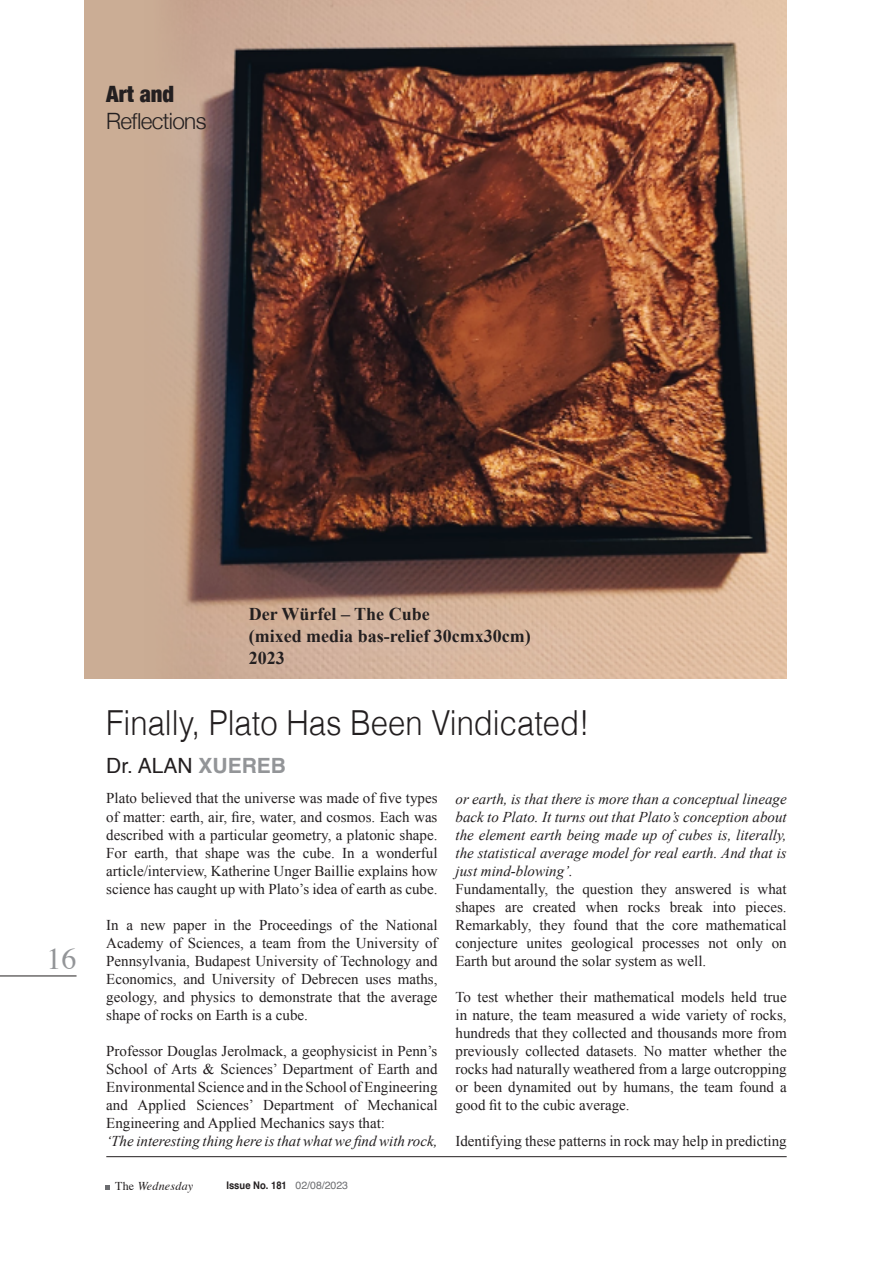
<style>
.page{position:relative;width:893px;height:1263px;background:#fff}
.page>*{position:absolute;margin:0;border:0;box-sizing:border-box;transform-origin:0 0}
.No_Spacing{font:300 34.5px "Helvetica";color:#231f20;scale:.9 1}
.t1{font:30px "Times";color:#939598}
.t2{font:300 22.5px "Helvetica Neue";letter-spacing:-.03em;color:#231f20}
.t3{font:900 condensed 22.5px "Helvetica Neue";color:#231f20}
.t4{font:21px "Helvetica";color:#231f20}
.t5{font:700 18px/21.6px "Times New Roman";color:#231f20}
.t6{font:15px/18px "Times New Roman";color:#231f20;text-align:justify}
.t7{font:italic 15px/18px "Times New Roman";color:#231f20;text-align:justify}
.t8{font:italic 12px "Times";letter-spacing:.02em;color:#231f20}
.t9{font:700 10.5px "Helvetica";color:#231f20;scale:.9 1}
.s1{font-weight:700;color:#939598}
.s2{font-style:normal}
.s3{font-weight:400;color:#6c6d70}
</style>
<div class="page">
<svg style="left:105px;top:1185px;width:5px;height:5px"></svg>
<hr style="left:0;top:976px;width:77px;height:1px;background:#231f20">
<hr style="left:106px;top:1156px;width:681px;height:1px;background:#231f20">
<div style="left:85px;top:0;width:702px;height:678px;background:#cbad95"></div>
<img style="left:176px;top:0;width:611px;height:678px">
<hr style="left:240px;top:610px;width:1px;height:58px;background:#000">
<p class="t3" style="left:106px;top:75px;width:70px">Art and</p>
<p class="t2" style="left:106px;top:103px;width:102px">Reflections</p>
<h2 class="t1" style="left:47px;top:930px;width:31px">16</h2>
<p class="t5" style="left:249px;top:603px;width:182px">Der Würfel – The Cube</p>
<p class="t5" style="left:249px;top:625px;width:284px">(mixed media bas-relief 30cmx30cm)<br>2023</p>
<p class="No_Spacing" style="left:106px;top:701px;width:538px">Finally, Plato Has Been Vindicated!</p>
<p class="t4" style="left:106px;top:749px;width:181px">Dr. ALAN <span class="s1">XUEREB</span></p>
<p class="t6" style="left:106px;top:789px;width:333px">Plato believed that the universe was made of five types of matter: earth, air, fire, water, and cosmos. Each was described with a particular geometry, a platonic shape.<br>For earth, that shape was the cube. In a wonderful article/interview, Katherine Unger Baillie explains how science has caught up with Plato’s idea of earth as cube.</p>
<p class="t6" style="left:106px;top:915px;width:333px">In a new paper in the Proceedings of the National Academy of Sciences, a team from the University of Pennsylvania, Budapest University of Technology and Economics, and University of Debrecen uses maths, geology, and physics to demonstrate that the average shape of rocks on Earth is a cube.</p>
<p class="t6" style="left:106px;top:1041px;width:333px">Professor Douglas Jerolmack, a geophysicist in Penn’s School of Arts &amp; Sciences’ Department of Earth and Environmental Science and in the School of Engineering and Applied Sciences’ Department of Mechanical Engineering and Applied Mechanics says that:</p>
<p class="t7" style="left:106px;top:1131px;width:333px">‘The interesting thing here is that what we find with rock,</p>
<p class="t8" style="left:115px;top:1175px;width:80px"><span class="s2">The</span> Wednesday</p>
<p class="t9" style="left:226px;top:1177px;width:137px">Issue No. 181 <span class="s3">02/08/2023</span></p>
<p class="t7" style="left:455px;top:789px;width:333px">or earth, is that there is more than a conceptual lineage back to Plato. It turns out that Plato’s conception about the element earth being made up of cubes is, literally, the statistical average model for real earth. And that is just mind-blowing’.</p>
<p class="t6" style="left:455px;top:879px;width:333px">Fundamentally, the question they answered is what shapes are created when rocks break into pieces.<br>Remarkably, they found that the core mathematical conjecture unites geological processes not only on Earth but around the solar system as well.</p>
<p class="t6" style="left:455px;top:987px;width:333px">To test whether their mathematical models held true in nature, the team measured a wide variety of rocks, hundreds that they collected and thousands more from previously collected datasets. No matter whether the rocks had naturally weathered from a large outcropping or been dynamited out by humans, the team found a good fit to the cubic average.</p>
<p class="t6" style="left:455px;top:1131px;width:333px">Identifying these patterns in rock may help in predicting</p>
</div>
